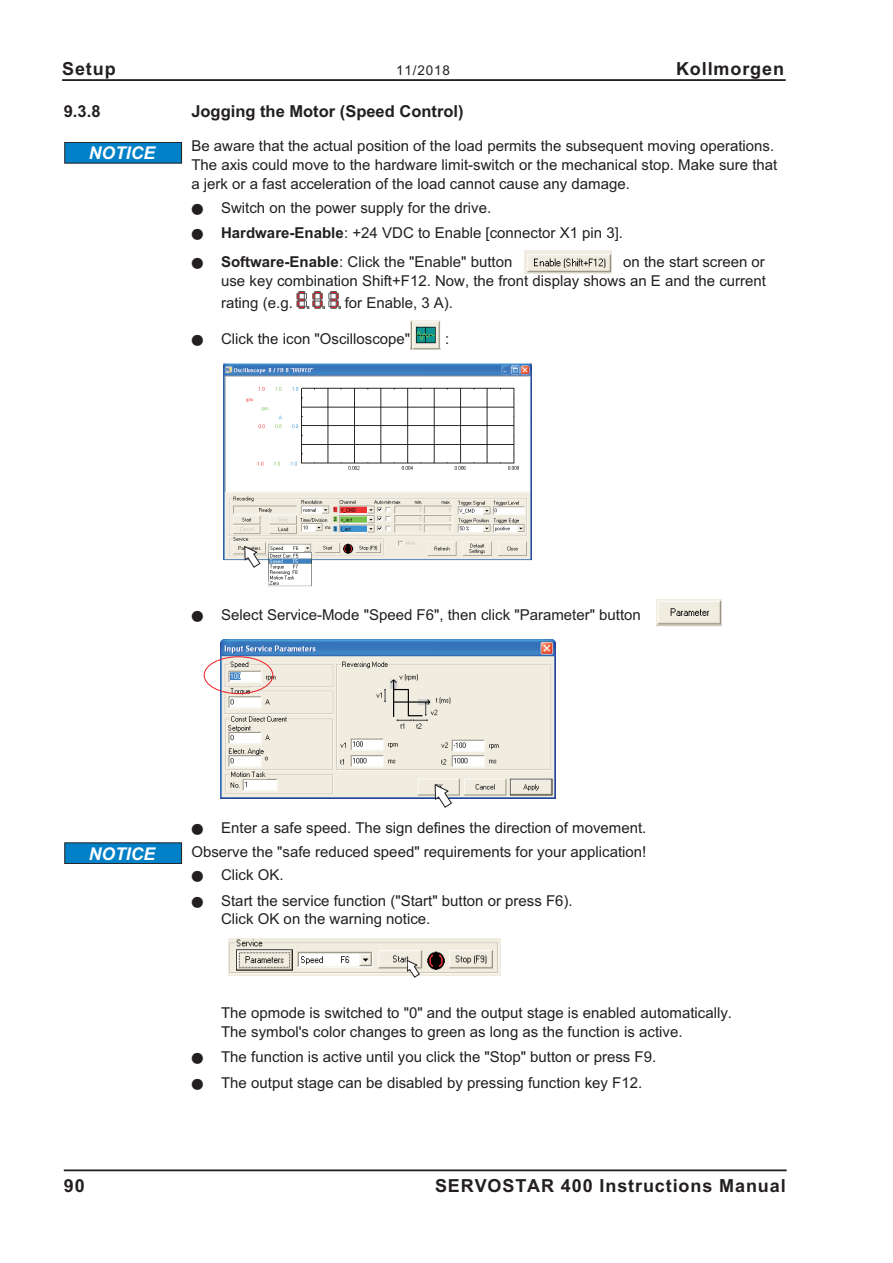
<style>
.page{position:relative;width:893px;height:1263px;background:#fff}
.page>*{position:absolute;margin:0;border:0;box-sizing:border-box;transform-origin:0 0}
.t1{font:700 18px "Arial";letter-spacing:.05em;color:#231f20}
.t2{font:italic 700 17.55px "Arial";color:#fff}
.t3{font:700 16.5px "Arial";color:#231f20}
.t4{font:15px/18.8px "Arial";color:#231f20}
.t5{font:13.5px "Arial";letter-spacing:.065em;color:#231f20}
.s1{font-weight:700}
</style>
<div class="page">
<hr style="left:64px;top:1169px;width:723px;height:2px;background:#231f20">
<hr style="left:62px;top:79px;width:724px;height:2px;background:#231f20">
<div style="left:65px;top:142px;width:117px;height:21px;background:#0080c7;border:1px solid #231f20"></div>
<img style="left:524px;top:250px;width:87px;height:23px">
<svg style="left:297px;top:291px;width:44px;height:17px"></svg>
<img style="left:410px;top:321px;width:31px;height:28px">
<img style="left:224px;top:363px;width:308px;height:223px">
<svg style="left:245px;top:546px;width:15px;height:22px"></svg>
<img style="left:221px;top:640px;width:335px;height:158px">
<div style="left:204px;top:656px;width:69px;height:38px;border:1px solid #ed1c24;border-radius:50%"></div>
<svg style="left:435px;top:784px;width:17px;height:24px"></svg>
<img style="left:656px;top:599px;width:66px;height:27px">
<div style="left:65px;top:843px;width:117px;height:21px;background:#0080c7;border:1px solid #231f20"></div>
<img style="left:228px;top:939px;width:272px;height:36px">
<svg style="left:407px;top:960px;width:12px;height:17px"></svg>
<p class="t1" style="left:62px;top:62px;width:55px">Setup</p>
<p class="t5" style="left:396px;top:66px;width:56px">11/2018</p>
<p class="t1" style="left:676px;top:62px;width:110px">Kollmorgen</p>
<p class="t3" style="left:64px;top:105px;width:38px">9.3.8</p>
<p class="t3" style="left:191px;top:105px;width:274px">Jogging the Motor (Speed Control)</p>
<p class="t4" style="left:191px;top:138px;width:588px">Be aware that the actual position of the load permits the subsequent moving operations.<br>The axis could move to the hardware limit-switch or the mechanical stop. Make sure that a jerk or a fast acceleration of the load cannot cause any damage.</p>
<p class="t4" style="left:221px;top:196px;width:403px;line-height:25.8px">Switch on the power supply for the drive.<br><span class="s1">Hardware-Enable</span>: +24 VDC to Enable [connector X1 pin 3].</p>
<p class="t4" style="left:221px;top:254px;width:293px"><span class="s1">Software-Enable</span>: Click the "Enable" button</p>
<p class="t2" style="left:89px;top:143px;width:68px">NOTICE</p>
<p class="t4" style="left:221px;top:254px;width:546px;text-align:right">on the start screen or<br>use key combination Shift+F12. Now, the front display shows an E and the current</p>
<p class="t4" style="left:221px;top:295px;width:73px">rating (e.g.</p>
<p class="t4" style="left:345px;top:295px;width:110px">for Enable, 3 A).</p>
<p class="t4" style="left:221px;top:330px;width:191px">Click the icon "Oscilloscope"</p>
<p class="t4" style="left:445px;top:330px;width:6px">:</p>
<p class="t4" style="left:221px;top:607px;width:421px">Select Service-Mode "Speed F6", then click "Parameter" button</p>
<p class="t2" style="left:89px;top:843px;width:68px">NOTICE</p>
<p class="t4" style="left:221px;top:820px;width:427px">Enter a safe speed. The sign defines the direction of movement.</p>
<p class="t4" style="left:191px;top:844px;width:457px">Observe the "safe reduced speed" requirements for your application!</p>
<p class="t4" style="left:221px;top:867px;width:64px">Click OK.</p>
<p class="t4" style="left:221px;top:892px;width:353px">Start the service function ("Start" button or press F6).<br>Click OK on the warning notice.</p>
<p class="t4" style="left:221px;top:1005px;width:512px">The opmode is switched to "0" and the output stage is enabled automatically.<br>The symbol's color changes to green as long as the function is active.</p>
<p class="t4" style="left:221px;top:1046px;width:437px;line-height:25.5px">The function is active until you click the "Stop" button or press F9.<br>The output stage can be disabled by pressing function key F12.</p>
<p class="t1" style="left:64px;top:1179px;width:22px">90</p>
<p class="t1" style="left:435px;top:1179px;width:352px">SERVOSTAR 400 Instructions Manual</p>
</div>
